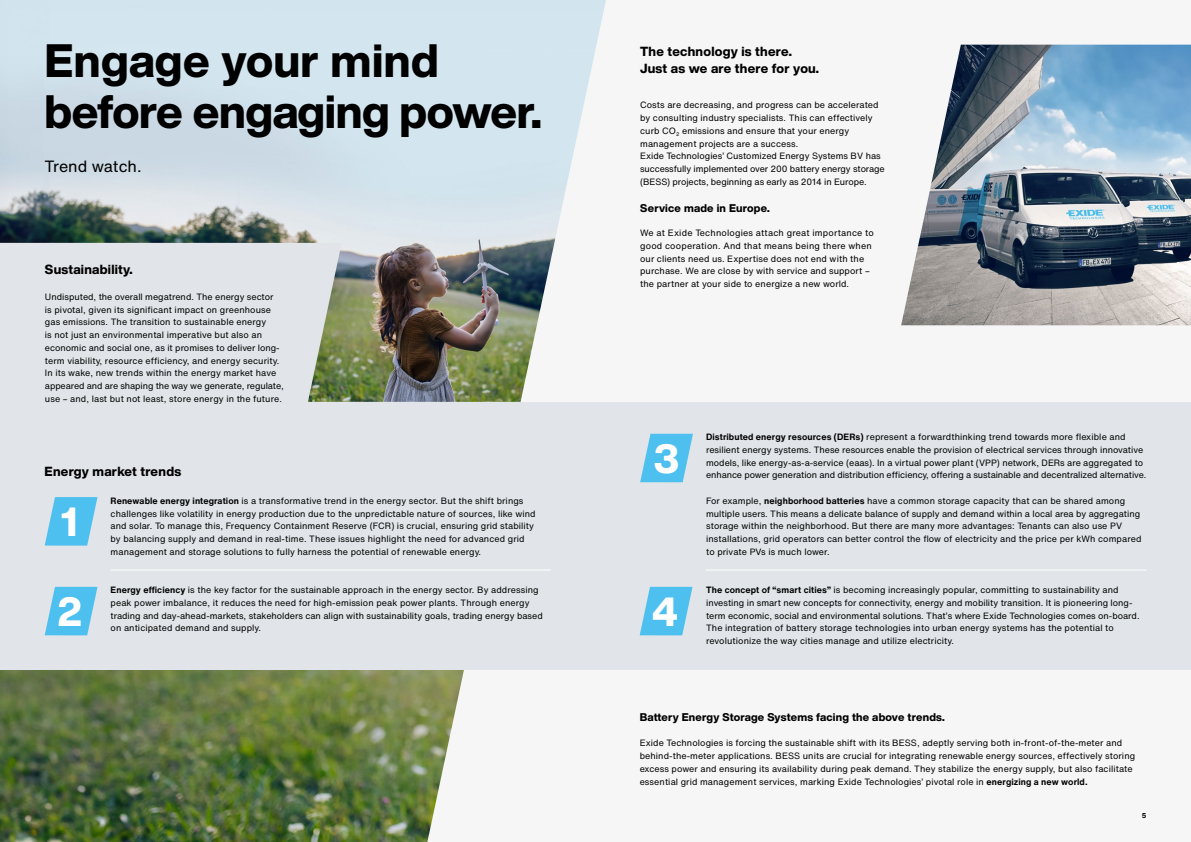
<style>
.page{position:relative;width:1191px;height:842px;background:#f6f6f6}
.page>*{position:absolute;margin:0;border:0;box-sizing:border-box;transform-origin:0 0}
.t1{font:800 46px/51px "Helvetica Now Display";letter-spacing:-.01em;color:#000}
.t2{font:800 40px "Helvetica Now Display";color:#fff}
.t3{font:16px "Helvetica Now Text";color:#000}
.t4{font:800 13px/17px "Helvetica Now Display";letter-spacing:.02em;color:#000}
.t5{font:800 11px "Helvetica Now Display";letter-spacing:.02em;color:#000}
.t6{font:9px/12.8px "Helvetica Now Text";letter-spacing:.01em;color:#000}
.t7{font:700 7px "Helvetica Now Text";color:#000}
.s1{font-weight:700}
</style>
<div class="page">
<img style="left:0;top:670px;width:464px;height:172px">
<img style="left:0;top:0;width:606px;height:402px">
<img style="left:901px;top:45px;width:290px;height:280px">
<div style="left:0;top:402px;width:1191px;height:268px;background:#e1e5e9"></div>
<hr style="left:111px;top:570px;width:440px;height:1px;background:#fff">
<div style="left:0;top:243px;width:342px;height:159px;background:#e1e5e9"></div>
<svg style="left:640px;top:434px;width:53px;height:48px"></svg>
<svg style="left:45px;top:587px;width:52px;height:48px"></svg>
<svg style="left:45px;top:497px;width:52px;height:49px"></svg>
<svg style="left:639px;top:587px;width:53px;height:48px"></svg>
<hr style="left:705px;top:570px;width:441px;height:1px;background:#fff">
<h1 class="t1" style="left:45px;top:36px;width:499px">Engage your mind before engaging power.</h1>
<h3 class="t3" style="left:45px;top:154px;width:98px">Trend watch.</h3>
<h3 class="t4" style="left:45px;top:261px;width:89px">Sustainability.</h3>
<p class="t6" style="left:45px;top:290px;width:240px">Undisputed, the overall megatrend. The energy sector<br>is pivotal, given its significant impact on greenhouse gas emissions. The transition to sustainable energy<br>is not just an environmental imperative but also an economic and social one, as it promises to deliver long&shy;term viability, resource efficiency, and energy security.<br>In its wake, new trends within the energy market have appeared and are shaping the way we generate, regulate, use – and, last but not least, store energy in the future.</p>
<h3 class="t4" style="left:45px;top:463px;width:138px">Energy market trends</h3>
<h2 class="t2" style="left:61px;top:494px;width:18px">1</h2>
<h2 class="t2" style="left:57px;top:584px;width:26px">2</h2>
<p class="t6" style="left:111px;top:494px;width:426px"><span class="s1">Renewable energy integration</span> is a transformative trend in the energy sector. But the shift brings challenges like volatility in energy production due to the unpredictable nature of sources, like wind and solar. To manage this, Frequency Containment Reserve (FCR) is crucial, ensuring grid stability by balancing supply and demand in real-time. These issues highlight the need for advanced grid management and storage solutions to fully harness the potential of renewable energy.</p>
<p class="t6" style="left:111px;top:583px;width:434px"><span class="s1">Energy efficiency</span> is the key factor for the sustainable approach in the energy sector. By addressing peak power imbalance, it reduces the need for high-emission peak power plants. Through energy trading and day-ahead-markets, stakeholders can align with sustainability goals, trading energy based</p>
<p class="t6" style="left:111px;top:622px;width:152px">on anticipated demand and supply.</p>
<h3 class="t4" style="left:640px;top:43px;width:180px">The technology is there.<br>Just as we are there for you.</h3>
<p class="t6" style="left:640px;top:99px;width:246px">Costs are decreasing, and progress can be accelerated by consulting industry specialists. This can effectively curb CO<sub>2</sub> emissions and ensure that your energy management projects are a success.<br>Exide Technologies’ Customized Energy Systems BV has successfully implemented over 200 battery energy storage (BESS) projects, beginning as early as 2014 in Europe.</p>
<p class="t5" style="left:640px;top:200px;width:131px">Service made in Europe.</p>
<p class="t6" style="left:640px;top:226px;width:235px">We at Exide Technologies attach great importance to good cooperation. And that means being there when our clients need us. Expertise does not end with the purchase. We are close by with service and support – the partner at your side to energize a new world.</p>
<h2 class="t2" style="left:653px;top:431px;width:27px">3</h2>
<h2 class="t2" style="left:651px;top:584px;width:28px">4</h2>
<p class="t6" style="left:706px;top:430px;width:442px"><span class="s1">Distributed energy resources (DERs)</span> represent a forwardthinking trend towards more flexible and resilient energy systems. These resources enable the provision of electrical services through innovative models, like energy-as-a-service (eaas). In a virtual power plant (VPP) network, DERs are aggregated to enhance power generation and distribution efficiency, offering a sustainable and decentralized alternative.</p>
<p class="t6" style="left:706px;top:494px;width:437px">For example, <span class="s1">neighborhood batteries</span> have a common storage capacity that can be shared among multiple users. This means a delicate balance of supply and demand within a local area by aggregating storage within the neighborhood. But there are many more advantages: Tenants can also use PV installations, grid operators can better control the flow of electricity and the price per kWh compared to private PVs is much lower.</p>
<p class="t6" style="left:706px;top:583px;width:435px"><span class="s1">The concept of “smart cities”</span> is becoming increasingly popular, committing to sustainability and investing in smart new concepts for connectivity, energy and mobility transition. It is pioneering long&shy;term economic, social and environmental solutions. That’s where Exide Technologies comes on-board.<br>The integration of battery storage technologies into urban energy systems has the potential to revolutionize the way cities manage and utilize electricity.</p>
<p class="t5" style="left:639px;top:709px;width:307px">Battery Energy Storage Systems facing the above trends.</p>
<p class="t6" style="left:639px;top:736px;width:497px">Exide Technologies is forcing the sustainable shift with its BESS, adeptly serving both in-front-of-the-meter and behind-the-meter applications. BESS units are crucial for integrating renewable energy sources, effectively storing excess power and ensuring its availability during peak demand. They stabilize the energy supply, but also facilitate essential grid management services, marking Exide Technologies’ pivotal role in <span class="s1">energizing a new world.</span></p>
<p class="t7" style="left:1141px;top:810px;width:6px">5</p>
</div>
